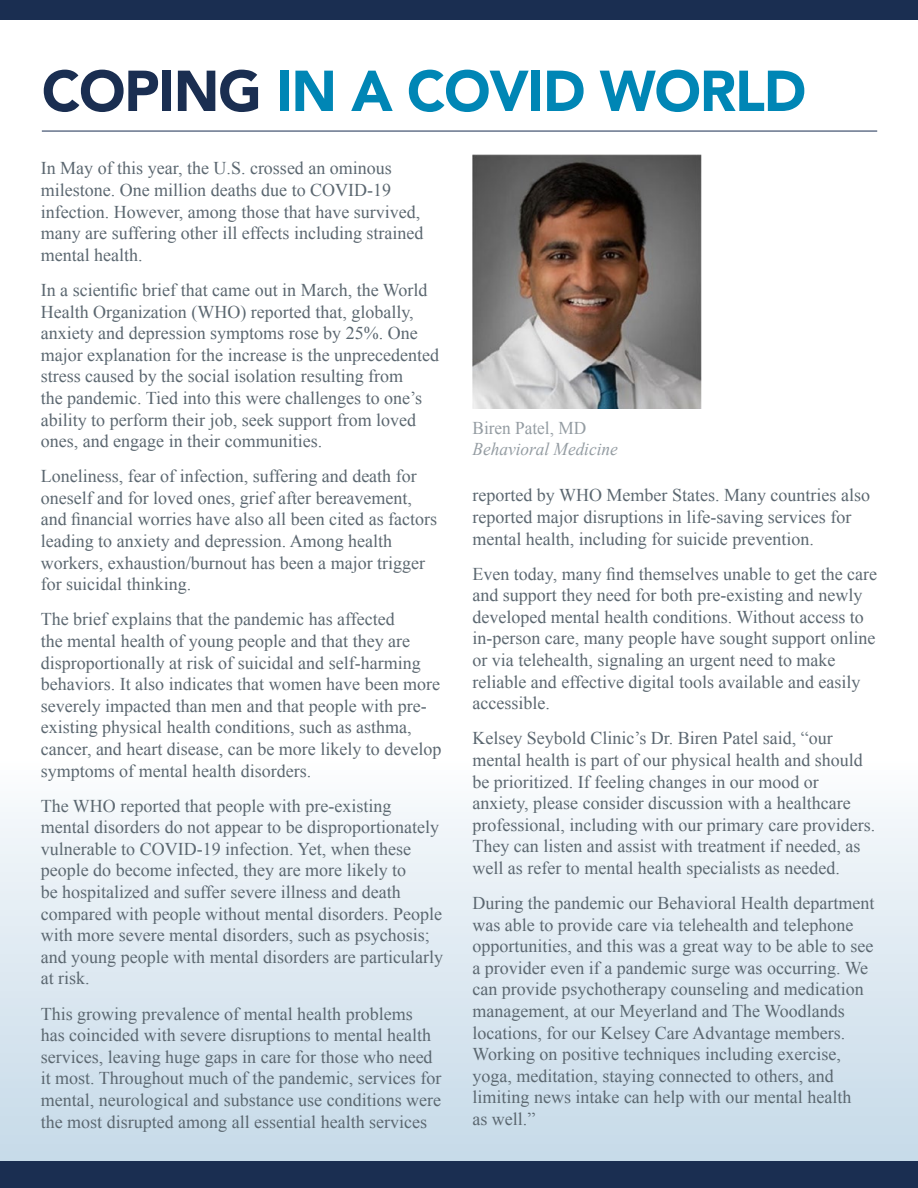
<style>
.page{position:relative;width:918px;height:1188px;background:#fff}
.page>*{position:absolute;margin:0;border:0;box-sizing:border-box;transform-origin:0 0}
.t1{font:900 57px "Avenir";letter-spacing:-.02em;color:#0086b5}
.t2{font:18px/21.6px "Times New Roman";color:#5b6770}
.t3{font:italic 18px "Times New Roman";color:#949ca2;scale:.96 1}
.t4{font:18px "Times New Roman";color:#949ca2;scale:.96 1}
.s1{color:#1a2e51}
</style>
<div class="page">
<div style="left:0;top:758px;width:918px;height:430px;background:linear-gradient(to bottom,#fbfcfd,#c1d7e7)"></div>
<div style="left:0;top:0;width:918px;height:20px;background:#1a2e51"></div>
<div style="left:0;top:1161px;width:918px;height:27px;background:#1a2e51"></div>
<hr style="left:42px;top:131px;width:835px;height:1px;background:#1a2e51">
<img style="left:472px;top:154px;width:229px;height:254px">
<h1 class="t1" style="left:42px;top:42px;width:766px"><span class="s1">COPING</span> IN A COVID WORLD</h1>
<p class="t2" style="left:41px;top:157px;width:384px">In May of this year, the U.S. crossed an ominous milestone. One million deaths due to COVID-19 infection. However, among those that have survived, many are suffering other ill effects including strained mental health.</p>
<p class="t2" style="left:41px;top:279px;width:400px">In a scientific brief that came out in March, the World Health Organization (WHO) reported that, globally, anxiety and depression symptoms rose by 25%. One major explanation for the increase is the unprecedented stress caused by the social isolation resulting from<br>the pandemic. Tied into this were challenges to one’s ability to perform their job, seek support from loved ones, and engage in their communities.</p>
<p class="t2" style="left:41px;top:465px;width:398px">Loneliness, fear of infection, suffering and death for oneself and for loved ones, grief after bereavement, and financial worries have also all been cited as factors leading to anxiety and depression. Among health workers, exhaustion/burnout has been a major trigger for suicidal thinking.</p>
<p class="t2" style="left:41px;top:608px;width:402px">The brief explains that the pandemic has affected<br>the mental health of young people and that they are disproportionally at risk of suicidal and self-harming behaviors. It also indicates that women have been more severely impacted than men and that people with pre&shy;existing physical health conditions, such as asthma, cancer, and heart disease, can be more likely to develop symptoms of mental health disorders.</p>
<p class="t2" style="left:41px;top:795px;width:404px">The WHO reported that people with pre-existing mental disorders do not appear to be disproportionately vulnerable to COVID-19 infection. Yet, when these people do become infected, they are more likely to<br>be hospitalized and suffer severe illness and death compared with people without mental disorders. People with more severe mental disorders, such as psychosis; and young people with mental disorders are particularly at risk.</p>
<p class="t2" style="left:41px;top:1002px;width:402px">This growing prevalence of mental health problems<br>has coincided with severe disruptions to mental health services, leaving huge gaps in care for those who need it most. Throughout much of the pandemic, services for mental, neurological and substance use conditions were the most disrupted among all essential health services</p>
<p class="t4" style="left:472px;top:416px;width:120px">Biren Patel, MD</p>
<p class="t3" style="left:472px;top:437px;width:153px">Behavioral Medicine</p>
<p class="t2" style="left:472px;top:484px;width:399px">reported by WHO Member States. Many countries also reported major disruptions in life-saving services for mental health, including for suicide prevention.</p>
<p class="t2" style="left:472px;top:563px;width:406px">Even today, many find themselves unable to get the care and support they need for both pre-existing and newly developed mental health conditions. Without access to in-person care, many people have sought support online or via telehealth, signaling an urgent need to make reliable and effective digital tools available and easily accessible.</p>
<p class="t2" style="left:472px;top:727px;width:404px">Kelsey Seybold Clinic’s Dr. Biren Patel said, “our mental health is part of our physical health and should be prioritized. If feeling changes in our mood or anxiety, please consider discussion with a healthcare professional, including with our primary care providers.<br>They can listen and assist with treatment if needed, as well as refer to mental health specialists as needed.</p>
<p class="t2" style="left:472px;top:892px;width:403px">During the pandemic our Behavioral Health department was able to provide care via telehealth and telephone opportunities, and this was a great way to be able to see a provider even if a pandemic surge was occurring. We can provide psychotherapy counseling and medication management, at our Meyerland and The Woodlands locations, for our Kelsey Care Advantage members.<br>Working on positive techniques including exercise, yoga, meditation, staying connected to others, and limiting news intake can help with our mental health<br>as well.”</p>
</div>
